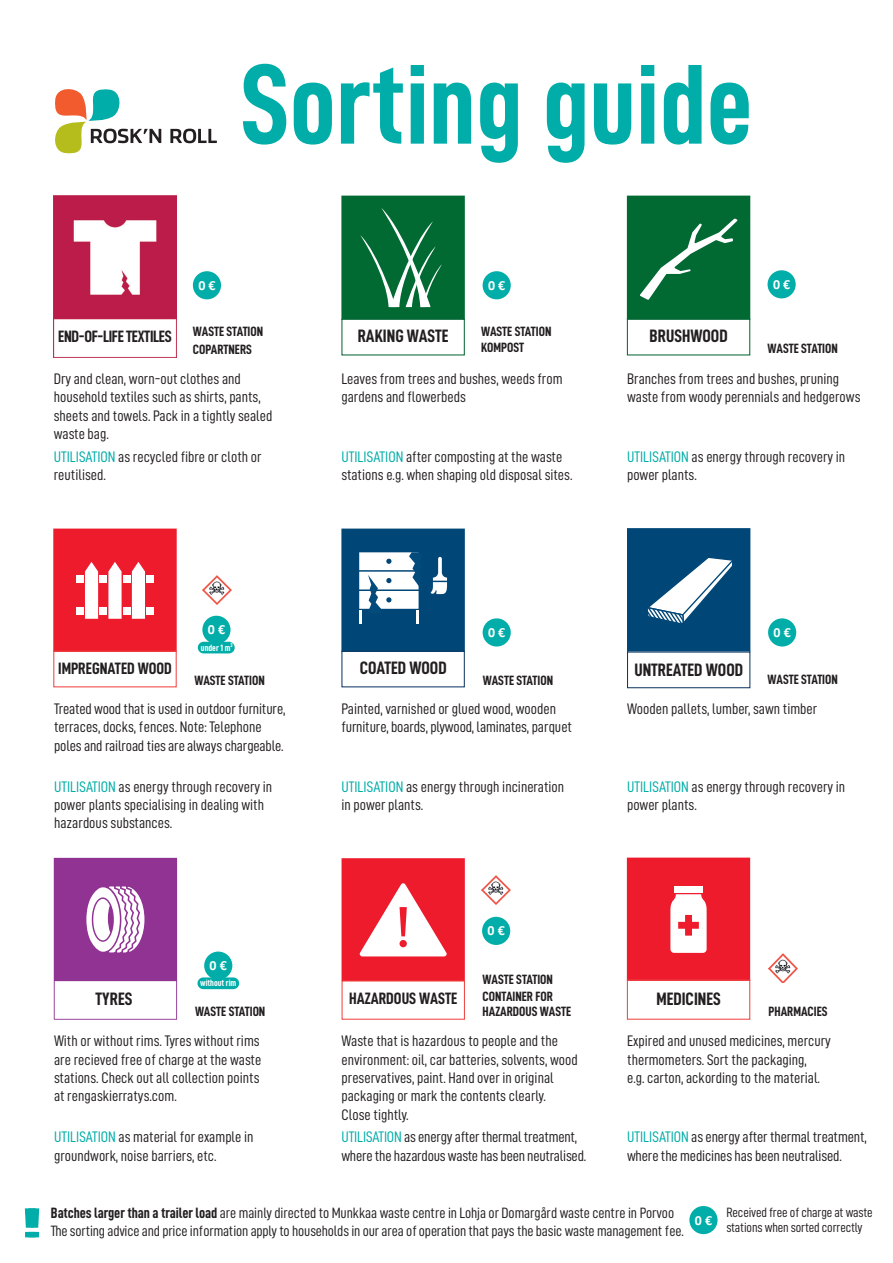
<style>
.page{position:relative;width:893px;height:1263px;background:#fff}
.page>*{position:absolute;margin:0;border:0;box-sizing:border-box;transform-origin:0 0}
.t1{font:114px "D DIN Condensed Bold";color:#00ada8}
.t2{font:18px "D DIN Condensed Bold";color:#231f20}
.t3{font:16.5px "D DIN Condensed Bold";color:#231f20}
.t4{font:16.5px "D DIN Condensed Bold";letter-spacing:-.02em;color:#231f20}
.t5{font:15.3px/18.3px "D DIN Condensed";color:#231f20}
.t6{font:15px/18px "D DIN Condensed";letter-spacing:-.01em;color:#231f20}
.t7{font:700 13.95px "Calibri";color:#fff}
.t8{font:13.5px/17.1px "D DIN Condensed Bold";color:#231f20}
.t9{font:13.5px/15px "D DIN Condensed";letter-spacing:-.01em;color:#231f20}
.t10{font:9.15px "D DIN Condensed Bold";color:#fff}
.s1{color:#00ada8}
.s2{font-family:"D DIN Condensed Bold"}
</style>
<div class="page">
<svg style="left:170px;top:129px;width:47px;height:14px"></svg>
<svg style="left:55px;top:89px;width:106px;height:64px"></svg>
<div style="left:768px;top:618px;width:28px;height:28px;background:#00ada8;border-radius:50%"></div>
<div style="left:482px;top:917px;width:28px;height:28px;background:#00ada8;border-radius:50%"></div>
<svg style="left:341px;top:196px;width:124px;height:123px;background:#157642"></svg>
<div style="left:483px;top:271px;width:28px;height:28px;background:#00ada8;border-radius:50%"></div>
<svg style="left:627px;top:196px;width:123px;height:123px;background:#137440"></svg>
<div style="left:767px;top:270px;width:29px;height:28px;background:#00ada8;border-radius:50%"></div>
<svg style="left:53px;top:529px;width:124px;height:122px"></svg>
<div style="left:202px;top:616px;width:29px;height:28px;background:#00ada8;border-radius:50%"></div>
<div style="left:198px;top:642px;width:37px;height:11px;background:#00ada8;border-radius:6px"></div>
<img style="left:202px;top:575px;width:29px;height:29px">
<svg style="left:341px;top:529px;width:124px;height:122px"></svg>
<div style="left:483px;top:618px;width:28px;height:28px;background:#00ada8;border-radius:50%"></div>
<svg style="left:627px;top:528px;width:123px;height:123px;background:#23608a"></svg>
<div style="left:204px;top:951px;width:28px;height:29px;background:#00ada8;border-radius:50%"></div>
<div style="left:197px;top:977px;width:42px;height:12px;background:#00ada8;border-radius:6px"></div>
<div style="left:193px;top:271px;width:28px;height:28px;background:#00ada8;border-radius:50%"></div>
<svg style="left:342px;top:858px;width:123px;height:122px"></svg>
<svg style="left:627px;top:857px;width:123px;height:122px;background:#f03a4a"></svg>
<img style="left:481px;top:875px;width:30px;height:30px">
<img style="left:769px;top:954px;width:29px;height:29px">
<div style="left:689px;top:1206px;width:29px;height:28px;background:#00ada8;border-radius:50%"></div>
<img style="left:54px;top:196px;width:123px;height:161px">
<div style="left:341px;top:319px;width:124px;height:36px;border:1px solid #0a693a"></div>
<div style="left:56px;top:320px;width:118px;height:35px;background:#fff"></div>
<div style="left:627px;top:319px;width:123px;height:36px;border:1px solid #0a693a"></div>
<div style="left:53px;top:651px;width:124px;height:36px;border:1px solid #ef4744"></div>
<div style="left:341px;top:651px;width:124px;height:36px;border:1px solid #133a65"></div>
<div style="left:627px;top:651px;width:123px;height:37px;border:1px solid #133a65"></div>
<div style="left:342px;top:980px;width:123px;height:40px;border:1px solid #ef4744"></div>
<div style="left:627px;top:979px;width:123px;height:41px;border:1px solid #ef4744"></div>
<svg style="left:54px;top:858px;width:123px;height:162px"></svg>
<div style="left:59px;top:990px;width:110px;height:26px;background:#fff"></div>
<svg style="left:25px;top:1208px;width:14px;height:29px"></svg>
<h1 class="t1" style="left:241px;top:42px;width:514px">Sorting guide</h1>
<p class="t7" style="left:198px;top:275px;width:19px">0 €</p>
<p class="t7" style="left:488px;top:275px;width:19px">0 €</p>
<p class="t8" style="left:481px;top:323px;width:72px;line-height:15.6px">WASTE STATION<br>KOMPOST</p>
<p class="t8" style="left:193px;top:323px;width:72px">WASTE STATION<br>COPARTNERS</p>
<p class="t4" style="left:58px;top:327px;width:115px">END-OF-LIFE TEXTILES</p>
<p class="t2" style="left:358px;top:326px;width:92px">RAKING WASTE</p>
<p class="t2" style="left:650px;top:326px;width:80px">BRUSHWOOD</p>
<p class="t7" style="left:773px;top:274px;width:19px">0 €</p>
<p class="t8" style="left:767px;top:340px;width:72px">WASTE STATION</p>
<p class="t5" style="left:54px;top:369px;width:220px">Dry and clean, worn-out clothes and household textiles such as shirts, pants, sheets and towels. Pack in a tightly sealed waste bag.</p>
<p class="t5" style="left:54px;top:447px;width:209px"><span class="s1">UTILISATION</span> as recycled fibre or cloth or reutilised.</p>
<p class="t7" style="left:208px;top:620px;width:19px">0 €</p>
<p class="t10" style="left:201px;top:642px;width:33px">under 1 m<sup>3</sup></p>
<p class="t5" style="left:342px;top:369px;width:223px">Leaves from trees and bushes, weeds from gardens and flowerbeds</p>
<p class="t5" style="left:342px;top:447px;width:232px"><span class="s1">UTILISATION</span> after composting at the waste stations e.g. when shaping old disposal sites.</p>
<p class="t5" style="left:627px;top:369px;width:235px">Branches from trees and bushes, pruning waste from woody perennials and hedgerows</p>
<p class="t5" style="left:627px;top:447px;width:220px"><span class="s1">UTILISATION</span> as energy through recovery in power plants.</p>
<p class="t7" style="left:488px;top:622px;width:19px">0 €</p>
<p class="t7" style="left:773px;top:622px;width:19px">0 €</p>
<p class="t3" style="left:58px;top:659px;width:115px">IMPREGNATED WOOD</p>
<p class="t2" style="left:360px;top:658px;width:88px">COATED WOOD</p>
<p class="t2" style="left:634px;top:660px;width:110px">UNTREATED WOOD</p>
<p class="t8" style="left:194px;top:671px;width:72px">WASTE STATION</p>
<p class="t8" style="left:483px;top:671px;width:72px">WASTE STATION</p>
<p class="t8" style="left:767px;top:671px;width:72px">WASTE STATION</p>
<p class="t5" style="left:54px;top:699px;width:233px">Treated wood that is used in outdoor furniture, terraces, docks, fences. Note: Telephone poles and railroad ties are always chargeable.</p>
<p class="t5" style="left:54px;top:777px;width:220px"><span class="s1">UTILISATION</span> as energy through recovery in power plants specialising in dealing with hazardous substances.</p>
<p class="t5" style="left:342px;top:699px;width:232px">Painted, varnished or glued wood, wooden furniture, boards, plywood, laminates, parquet</p>
<p class="t5" style="left:342px;top:777px;width:224px"><span class="s1">UTILISATION</span> as energy through incineration in power plants.</p>
<p class="t7" style="left:487px;top:921px;width:19px">0 €</p>
<p class="t5" style="left:627px;top:699px;width:192px">Wooden pallets, lumber, sawn timber</p>
<p class="t5" style="left:627px;top:777px;width:220px"><span class="s1">UTILISATION</span> as energy through recovery in power plants.</p>
<p class="t7" style="left:210px;top:955px;width:19px">0 €</p>
<p class="t10" style="left:200px;top:978px;width:38px">without rim</p>
<p class="t8" style="left:483px;top:970px;width:72px">WASTE STATION<br>CONTAINER FOR</p>
<p class="t8" style="left:483px;top:1002px;width:90px">HAZARDOUS WASTE</p>
<p class="t2" style="left:96px;top:989px;width:38px">TYRES</p>
<p class="t3" style="left:349px;top:989px;width:110px">HAZARDOUS WASTE</p>
<p class="t2" style="left:656px;top:989px;width:66px">MEDICINES</p>
<p class="t8" style="left:195px;top:1002px;width:72px">WASTE STATION</p>
<p class="t8" style="left:769px;top:1003px;width:61px">PHARMACIES</p>
<p class="t5" style="left:54px;top:1031px;width:209px;text-align:justify">With or without rims. Tyres without rims are recieved free of charge at the waste stations. Check out all collection points at rengaskierratys.com.</p>
<p class="t5" style="left:54px;top:1127px;width:201px"><span class="s1">UTILISATION</span> as material for example in groundwork, noise barriers, etc.</p>
<p class="t5" style="left:342px;top:1031px;width:238px">Waste that is hazardous to people and the environment: oil, car batteries, solvents, wood preservatives, paint. Hand over in original pack aging or mark the contents clearly.<br>Close tightly.</p>
<p class="t5" style="left:342px;top:1127px;width:246px"><span class="s1">UTILISATION</span> as energy after thermal treatment, where the hazardous waste has been neutralised.</p>
<p class="t5" style="left:627px;top:1031px;width:205px">Expired and unused medicines, mercury thermometers. Sort the packaging,<br>e.g. carton, ackording to the material.</p>
<p class="t5" style="left:627px;top:1127px;width:241px"><span class="s1">UTILISATION</span> as energy after thermal treatment, where the medicines has been neutralised.</p>
<p class="t6" style="left:51px;top:1204px;width:634px"><span class="s2">Batches larger than a trailer load</span> are mainly directed to Munkkaa waste centre in Lohja or Domar gård waste centre in Porvoo<br>The sorting advice and price information apply to households in our area of operation that pays the basic waste management fee.</p>
<p class="t9" style="left:726px;top:1205px;width:148px">Received free of charge at waste stations when sorted correctly</p>
<p class="t7" style="left:695px;top:1210px;width:19px">0 €</p>
</div>
